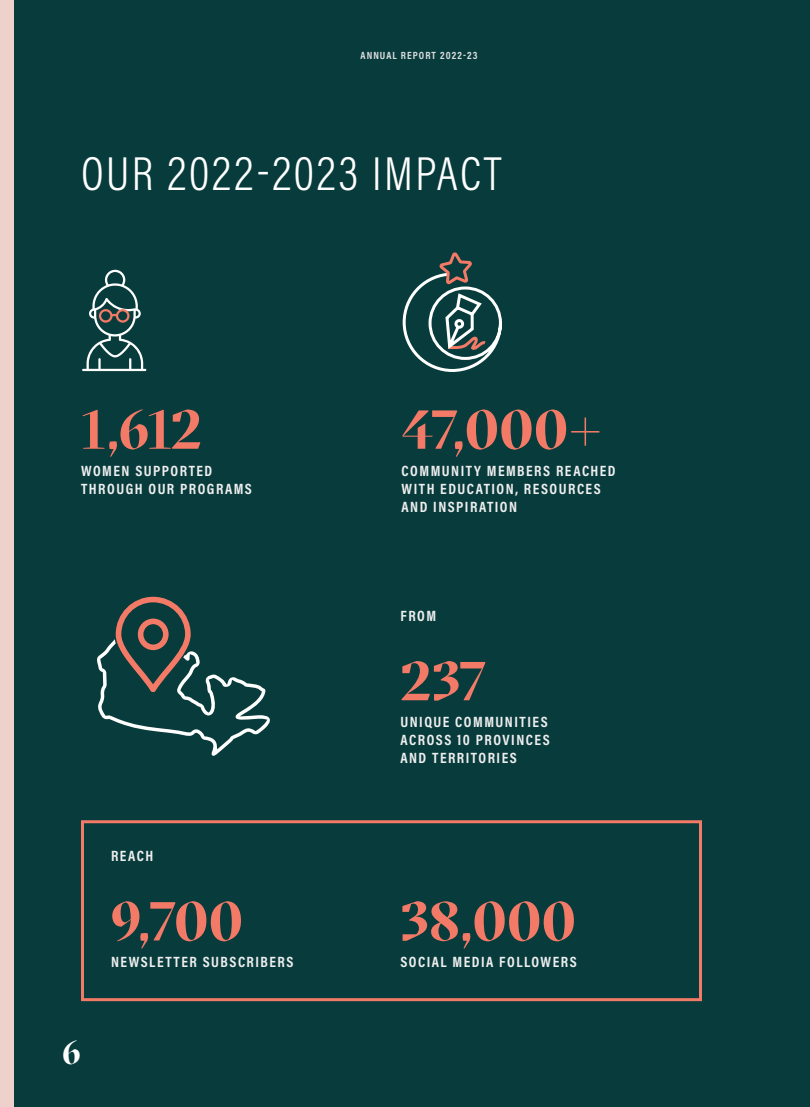
<style>
.page{position:relative;width:810px;height:1107px;background:#083b3b}
.page>*{position:absolute;margin:0;border:0;box-sizing:border-box;transform-origin:0 0}
.number{font:700 54.75px "GT Sectra Display";color:#f37a66}
.h1_white{font:300 48px "Acumin Pro Cond";letter-spacing:.05em;color:#fff}
.t1{font:700 33px "GT Sectra Display";color:#fff}
.number_copy_bold_white{font:700 15px/18px "Acumin Pro Cond";letter-spacing:.1em;color:#eeeeef}
.t2{font:700 10.5px "Acumin Pro Cond";letter-spacing:.1em;color:#dcdddf}
</style>
<div class="page">
<svg style="left:82px;top:270px;width:64px;height:101px"></svg>
<svg style="left:97px;top:596px;width:173px;height:160px"></svg>
<div style="left:81px;top:820px;width:621px;height:181px;border:3px solid #f37a66"></div>
<svg style="left:402px;top:252px;width:100px;height:120px"></svg>
<div style="left:0;top:0;width:14px;height:1107px;background:#eed1cb"></div>
<p class="t2" style="left:361px;top:48px;width:118px">ANNUAL REPORT 2022-23</p>
<p class="h1_white" style="left:81px;top:143px;width:422px">OUR 2022-2023 IMPACT</p>
<p class="number" style="left:81px;top:398px;width:123px">1,612</p>
<p class="number_copy_bold_white" style="left:81px;top:461px;width:172px">WOMEN SUPPORTED<br>THROUGH OUR PROGRAMS</p>
<h3 class="t1" style="left:62px;top:1034px;width:21px">6</h3>
<p class="number_copy_bold_white" style="left:111px;top:847px;width:44px">REACH</p>
<p class="number" style="left:111px;top:890px;width:134px">9,700</p>
<p class="number_copy_bold_white" style="left:111px;top:953px;width:184px">NEWSLETTER SUBSCRIBERS</p>
<p class="number" style="left:402px;top:398px;width:202px">47,000+</p>
<p class="number_copy_bold_white" style="left:402px;top:461px;width:216px">COMMUNITY MEMBERS REACHED<br>WITH EDUCATION, RESOURCES<br>AND INSPIRATION</p>
<p class="number_copy_bold_white" style="left:400px;top:607px;width:37px">FROM</p>
<p class="number" style="left:400px;top:650px;width:88px">237</p>
<p class="number_copy_bold_white" style="left:400px;top:713px;width:151px">UNIQUE COMMUNITIES<br>ACROSS 10 PROVINCES<br>AND TERRITORIES</p>
<p class="number" style="left:400px;top:890px;width:177px">38,000</p>
<p class="number_copy_bold_white" style="left:400px;top:953px;width:178px">SOCIAL MEDIA FOLLOWERS</p>
</div>
